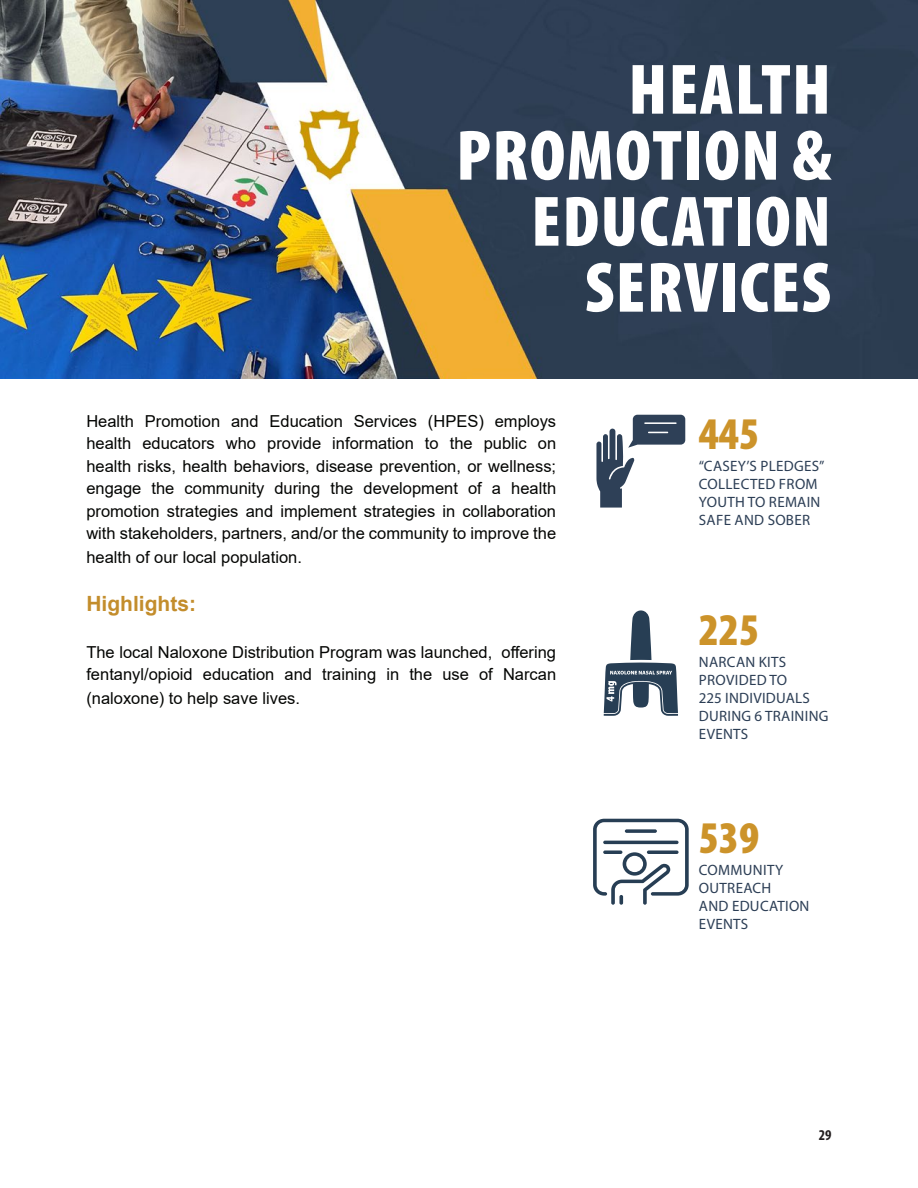
<style>
.page{position:relative;width:918px;height:1188px;background:#fff}
.page>*{position:absolute;margin:0;border:0;box-sizing:border-box;transform-origin:0 0}
.t1{font:900 condensed 72px/66px "Myriad Pro";letter-spacing:.02em;color:#fff;text-align:right}
.t2{font:900 condensed 45.45px "Myriad Pro";color:#cc932a}
.t3{font:700 21px "Arial";color:#c38d2c}
.t4{font:16.5px/22.5px "Arial";color:#040503;text-align:justify}
.t5{font:15px/18px "Myriad Pro";letter-spacing:.02em;color:#2c3e55}
.t6{font:700 condensed 15px "Myriad Pro";color:#231f20}
</style>
<div class="page">
<img style="left:0;top:0;width:918px;height:378px">
<svg style="left:596px;top:415px;width:89px;height:93px"></svg>
<svg style="left:604px;top:610px;width:74px;height:106px"></svg>
<svg style="left:593px;top:819px;width:96px;height:86px"></svg>
<svg style="left:619px;top:895px;width:4px;height:10px"></svg>
<svg style="left:625px;top:829px;width:32px;height:4px"></svg>
<hr style="left:603px;top:841px;width:76px;height:3px;background:#273e54;border-radius:2px">
<svg style="left:647px;top:850px;width:32px;height:4px"></svg>
<svg style="left:603px;top:850px;width:19px;height:4px"></svg>
<p class="t1" style="left:628px;top:55px;width:204px">HEALTH</p>
<p class="t1" style="left:456px;top:121px;width:377px">PROMOTION &amp;<br>EDUCATION</p>
<p class="t1" style="left:585px;top:253px;width:248px">SERVICES</p>
<p class="t4" style="left:86px;top:410px;width:471px">Health Promotion and Education Services (HPES) employs health educators who provide information to the public on health risks, health behaviors, disease prevention, or wellness; engage the community during the development of a health promotion strategies and implement strategies in collaboration with stakeholders, partners, and/or the community to improve the</p>
<p class="t4" style="left:86px;top:546px;width:217px">health of our local population.</p>
<p class="t3" style="left:86px;top:589px;width:111px">Highlights:</p>
<p class="t4" style="left:86px;top:641px;width:471px">The local Naloxone Distribution Program was launched, offering fentanyl/opioid education and training in the use of Narcan</p>
<p class="t4" style="left:86px;top:687px;width:215px">(naloxone) to help save lives.</p>
<p class="t2" style="left:699px;top:405px;width:62px">445</p>
<p class="t5" style="left:699px;top:457px;width:127px">“CASEY’S PLEDGES”<br>COLLECTED FROM<br>YOUTH TO REMAIN<br>SAFE AND SOBER</p>
<p class="t2" style="left:699px;top:600px;width:62px">225</p>
<p class="t5" style="left:699px;top:652px;width:131px">NARCAN KITS<br>PROVIDED TO<br>225 INDIVIDUALS<br>DURING 6 TRAINING<br>EVENTS</p>
<p class="t2" style="left:699px;top:809px;width:62px">539</p>
<p class="t5" style="left:699px;top:861px;width:86px">COMMUNITY</p>
<p class="t5" style="left:699px;top:879px;width:74px">OUTREACH</p>
<p class="t5" style="left:699px;top:897px;width:112px">AND EDUCATION</p>
<p class="t5" style="left:699px;top:915px;width:51px">EVENTS</p>
<p class="t6" style="left:819px;top:1125px;width:14px">29</p>
</div>
